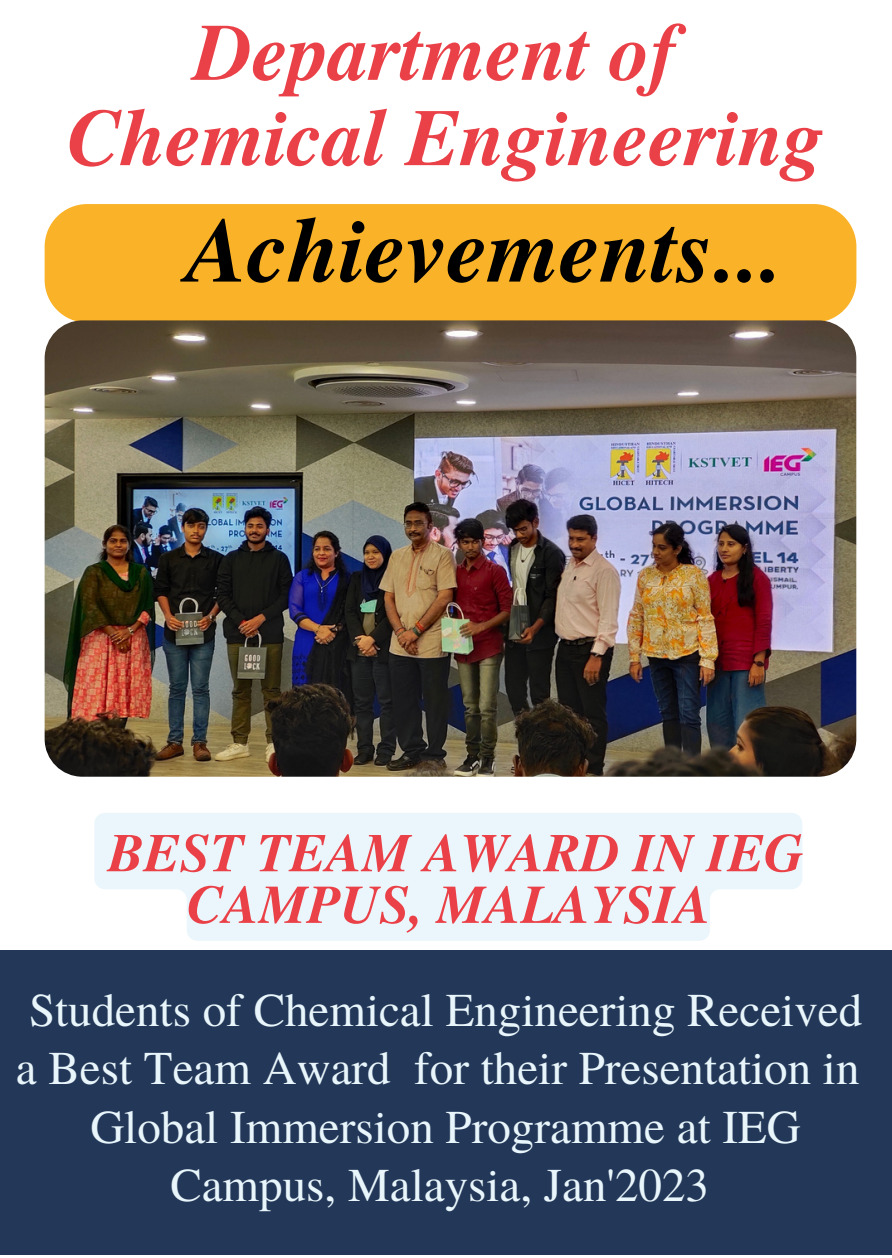
<style>
.page{position:relative;width:892px;height:1258px;background:#fff}
.page>*{position:absolute;margin:0;border:0;box-sizing:border-box;transform-origin:0 0}
.t1{font:italic 700 92.1px "Te X Gyre Termes";color:#000}
.t2{font:italic 700 80.7px/85.2px "Te X Gyre Termes";color:#ea4148;text-align:center}
.t3{font:italic 700 54.3px/51.6px "Te X Gyre Termes";color:#ea4148;text-align:center}
.t4{font:47.1px/58.5px "Te X Gyre Termes";color:#e8f6fb;text-align:center}
</style>
<div class="page">
<div style="left:0;top:950px;width:891px;height:305px;background:#233758"></div>
<div style="left:45px;top:204px;width:811px;height:119px;background:#fab328;border-radius:43px"></div>
<img style="left:45px;top:320px;width:811px;height:457px;border-radius:38px">
<svg style="left:94px;top:813px;width:708px;height:128px;background:#ecf6fb"></svg>
<h2 class="t2" style="left:67px;top:7px;width:758px">Department of<br>Chemical Engineering</h2>
<h1 class="t1" style="left:186px;top:182px;width:597px">Achievements...</h1>
<p class="t3" style="left:108px;top:825px;width:697px">BEST TEAM AWARD IN IEG<br>CAMPUS, MALAYSIA</p>
<p class="t4" style="left:16px;top:978px;width:847px">Students of Chemical Engineering Received a Best Team Award for their Presentation in Global Immersion Programme at IEG Campus, Malaysia, Jan'2023</p>
</div>
